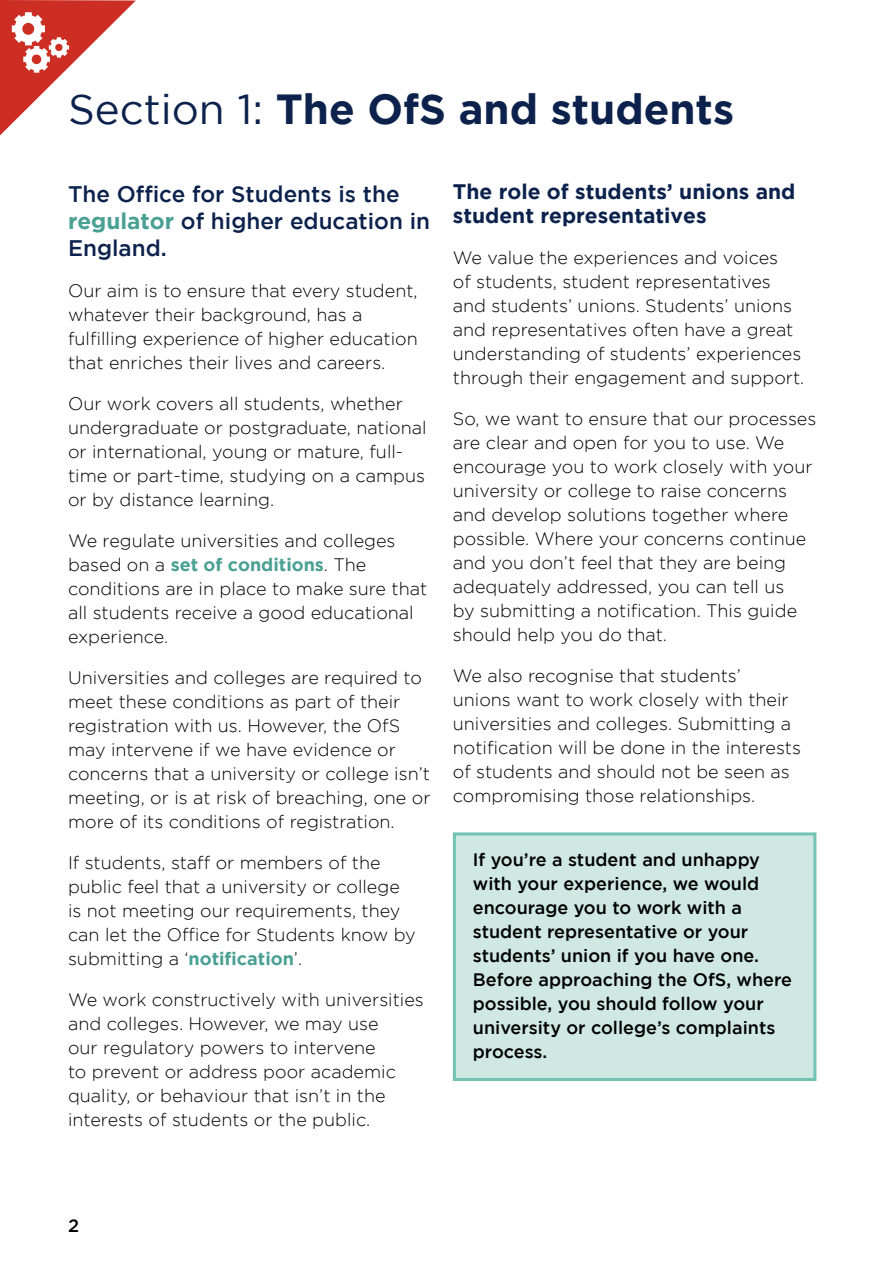
<style>
.page{position:relative;width:893px;height:1263px;background:#fff}
.page>*{position:absolute;margin:0;border:0;box-sizing:border-box;transform-origin:0 0}
.Head_1{font:700 42px "Gotham";color:#0c224c}
.Intro_text{font:500 22.5px/27px "Gotham";color:#0c224c}
.Head_2{font:700 21px/24px "Gotham";color:#0c224c}
.Body_Text{font:300 18px/24px "Gotham";color:#000}
.Boxed_text{font:500 18px/24px "Gotham";color:#000}
.s1{font-weight:400}
.s2{font-weight:700;color:#49a093}
</style>
<div class="page">
<div style="left:454px;top:834px;width:361px;height:245px;background:#d0e8e2"></div>
<div style="left:453px;top:832px;width:363px;height:249px;border:3px solid #73c3b4"></div>
<svg style="left:0;top:0;width:136px;height:135px"></svg>
<h1 class="Head_1" style="left:68px;top:85px;width:668px"><span class="s1">Section 1:</span> The OfS and students</h1>
<p class="Intro_text" style="left:68px;top:180px;width:364px">The Office for Students is the <span class="s2">regulator</span> of higher education in<br>England.</p>
<p class="Body_Text" style="left:68px;top:279px;width:351px">Our aim is to ensure that every student, whatever their background, has a fulfilling experience of higher education that enriches their lives and careers.</p>
<p class="Body_Text" style="left:68px;top:392px;width:360px">Our work covers all students, whether undergraduate or postgraduate, national or international, young or mature, full&shy;time or part-time, studying on a campus or by distance learning.</p>
<p class="Body_Text" style="left:68px;top:529px;width:361px">We regulate universities and colleges based on a <span class="s2">set of conditions</span>. The conditions are in place to make sure that all students receive a good educational experience.</p>
<p class="Body_Text" style="left:68px;top:666px;width:364px">Universities and colleges are required to meet these conditions as part of their registration with us. However, the OfS may intervene if we have evidence or concerns that a university or college isn’t meeting, or is at risk of breaching, one or more of its conditions of registration.</p>
<p class="Body_Text" style="left:68px;top:851px;width:349px">If students, staff or members of the public feel that a university or college is not meeting our requirements, they can let the Office for Students know by submitting a ‘<span class="s2">notification</span>’.</p>
<p class="Body_Text" style="left:68px;top:988px;width:357px">We work constructively with universities and colleges. However, we may use<br>our regulatory powers to intervene<br>to prevent or address poor academic quality, or behaviour that isn’t in the interests of students or the public.</p>
<h2 class="Head_2" style="left:453px;top:179px;width:344px">The role of students’ unions and student representatives</h2>
<p class="Body_Text" style="left:453px;top:246px;width:353px">We value the experiences and voices<br>of students, student representatives and students’ unions. Students’ unions and representatives often have a great understanding of students’ experiences through their engagement and support.</p>
<p class="Body_Text" style="left:453px;top:407px;width:365px">So, we want to ensure that our processes are clear and open for you to use. We encourage you to work closely with your university or college to raise concerns and develop solutions together where possible. Where your concerns continue and you don’t feel that they are being adequately addressed, you can tell us<br>by submitting a notification. This guide should help you do that.</p>
<p class="Body_Text" style="left:453px;top:664px;width:350px">We also recognise that students’ unions want to work closely with their universities and colleges. Submitting a notification will be done in the interests of students and should not be seen as compromising those relationships.</p>
<p class="Boxed_text" style="left:473px;top:847px;width:321px">If you’re a student and unhappy with your experience, we would encourage you to work with a student representative or your students’ union if you have one.<br>Before approaching the OfS, where possible, you should follow your university or college’s complaints process.</p>
<p class="Boxed_text" style="left:68px;top:1213px;width:13px">2</p>
</div>
